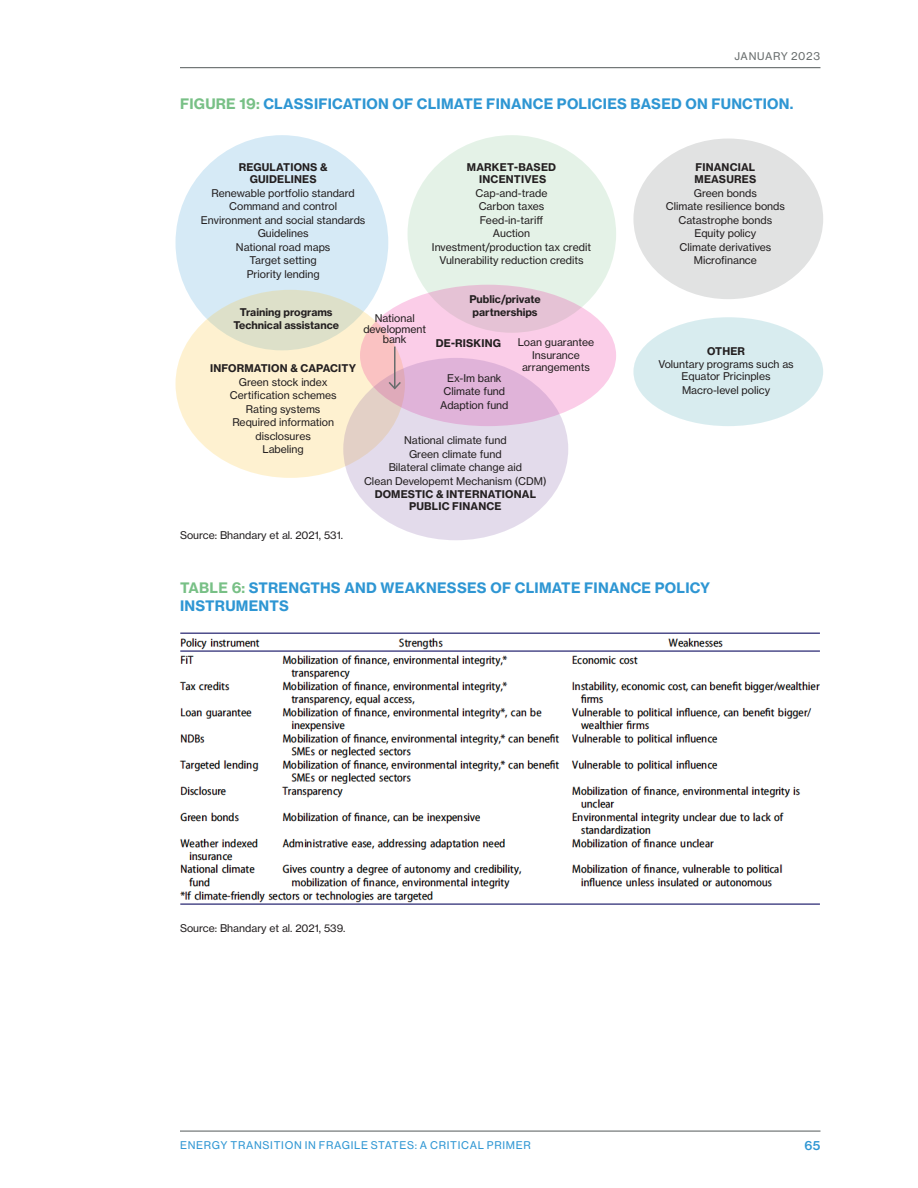
<style>
.page{position:relative;width:918px;height:1188px;background:#fff}
.page>*{position:absolute;margin:0;border:0;box-sizing:border-box;transform-origin:0 0}
.D_head_for_Tables{font:14.25px/18px "N Haas Grotesk TX Pro 75 Bd";letter-spacing:.015em;color:#2e96d3}
.t1{font:12px "N Haas Grotesk TX Pro 65 Md";color:#2e96d3}
.Chart_Body{font:10.5px/12px "N Haas Grotesk TX Pro 55 Rg";color:#231f20;text-align:center}
.Chart_Head{font:10.5px/12px "N Haas Grotesk TX Pro 75 Bd";letter-spacing:.015em;color:#231f20;text-align:center}
.credit{font:10.5px/10.5px "N Haas Grotesk TX Pro 55 Rg";color:#231f20;text-align:center}
.Chart_Body-2{font:10.5px "N Haas Grotesk TX Pro 75 Bd";color:#231f20}
.t2{font:10.5px "N Haas Grotesk TX Pro 55 Rg";letter-spacing:.065em;color:#2e96d3}
.t3{font:10.5px "N Haas Grotesk TX Pro 55 Rg";letter-spacing:.065em;color:#676c6c}
.s1{color:#78c086}
</style>
<div class="page">
<hr style="left:180px;top:67px;width:640px;height:1px;background:#676c6c">
<hr style="left:180px;top:1131px;width:640px;height:1px;background:#676c6c">
<img style="left:179px;top:632px;width:641px;height:273px">
<div style="left:633px;top:139px;width:190px;height:160px;background:#e1e2e2;border-radius:50%"></div>
<div style="left:408px;top:135px;width:208px;height:198px;background:#e4f2e7;border-radius:50%"></div>
<div style="left:175px;top:135px;width:213px;height:215px;background:#d6eaf6;border-radius:50%"></div>
<svg style="left:176px;top:290px;width:229px;height:188px;background:#f6edce"></svg>
<svg style="left:360px;top:285px;width:256px;height:141px;background:#f5c9df"></svg>
<svg style="left:343px;top:358px;width:225px;height:182px;background:#e2cfe2"></svg>
<div style="left:633px;top:317px;width:190px;height:109px;background:#d8ecef;border-radius:50%"></div>
<hr style="left:394px;top:347px;width:2px;height:41px;background:#676c6c">
<svg style="left:387px;top:380px;width:15px;height:11px"></svg>
<p class="t3" style="left:734px;top:50px;width:87px">JANUARY 2023</p>
<h4 class="D_head_for_Tables" style="left:180px;top:94px;width:615px"><span class="s1">FIGURE 19:</span> CLASSIFICATION OF CLIMATE FINANCE POLICIES BASED ON FUNCTION.</h4>
<h6 class="Chart_Head" style="left:239px;top:162px;width:91px">REGULATIONS &amp;<br>GUIDELINES</h6>
<p class="Chart_Body" style="left:212px;top:187px;width:145px">Renewable portfolio standard</p>
<p class="Chart_Body" style="left:229px;top:201px;width:110px">Command and control</p>
<p class="Chart_Body" style="left:201px;top:214px;width:166px">Environment and social standards</p>
<p class="Chart_Body" style="left:258px;top:228px;width:52px">Guidelines</p>
<p class="Chart_Body" style="left:236px;top:241px;width:96px">National road maps</p>
<p class="Chart_Body" style="left:250px;top:255px;width:69px">Target setting</p>
<p class="Chart_Body" style="left:247px;top:268px;width:74px">Priority lending</p>
<h6 class="Chart_Head" style="left:467px;top:162px;width:91px">MARKET-BASED<br>INCENTIVES</h6>
<p class="Chart_Body" style="left:476px;top:187px;width:73px">Cap-and-trade</p>
<p class="Chart_Body" style="left:479px;top:201px;width:67px">Carbon taxes</p>
<p class="Chart_Body" style="left:480px;top:214px;width:65px">Feed-in-tariff</p>
<p class="Chart_Body" style="left:493px;top:228px;width:39px">Auction</p>
<p class="Chart_Body" style="left:432px;top:241px;width:161px">Investment/production tax credit</p>
<p class="Chart_Body" style="left:439px;top:255px;width:146px">Vulnerability reduction credits</p>
<p class="Chart_Body-2" style="left:469px;top:292px;width:73px">Public/private</p>
<p class="Chart_Body-2" style="left:473px;top:306px;width:66px">partnerships</p>
<h6 class="Chart_Head" style="left:436px;top:337px;width:67px">DE-RISKING</h6>
<p class="Chart_Body" style="left:518px;top:336px;width:78px">Loan guarantee</p>
<p class="Chart_Body" style="left:522px;top:349px;width:69px">Insurance arrangements</p>
<p class="Chart_Body" style="left:447px;top:372px;width:56px">Ex-Im bank</p>
<p class="Chart_Body" style="left:444px;top:385px;width:63px">Climate fund</p>
<p class="Chart_Body" style="left:440px;top:399px;width:70px">Adaption fund</p>
<p class="Chart_Body" style="left:404px;top:435px;width:104px">National climate fund</p>
<p class="Chart_Body" style="left:409px;top:448px;width:94px">Green climate fund</p>
<p class="Chart_Body" style="left:389px;top:462px;width:135px">Bilateral climate change aid</p>
<p class="Chart_Body" style="left:364px;top:475px;width:184px">Clean Developemt Mechanism (CDM)</p>
<h6 class="Chart_Head" style="left:375px;top:489px;width:163px">DOMESTIC &amp; INTERNATIONAL<br>PUBLIC FINANCE</h6>
<p class="Chart_Body-2" style="left:240px;top:306px;width:94px">Training programs</p>
<p class="Chart_Body-2" style="left:233px;top:319px;width:107px">Technical assistance</p>
<h6 class="Chart_Head" style="left:210px;top:362px;width:148px">INFORMATION &amp; CAPACITY</h6>
<p class="Chart_Body" style="left:239px;top:376px;width:90px">Green stock index</p>
<p class="Chart_Body" style="left:230px;top:389px;width:108px">Certification schemes</p>
<p class="Chart_Body" style="left:246px;top:403px;width:76px">Rating systems</p>
<p class="Chart_Body" style="left:232px;top:416px;width:103px">Required information</p>
<p class="Chart_Body" style="left:256px;top:430px;width:57px">disclosures</p>
<p class="Chart_Body" style="left:263px;top:443px;width:43px">Labeling</p>
<p class="credit" style="left:363px;top:313px;width:64px">National development bank</p>
<p class="credit" style="left:180px;top:530px;width:165px">Source: Bhandary et al. 2021, 531.</p>
<h6 class="Chart_Head" style="left:695px;top:162px;width:63px;text-align:left">FINANCIAL<br>MEASURES</h6>
<p class="Chart_Body" style="left:694px;top:187px;width:65px">Green bonds</p>
<p class="Chart_Body" style="left:666px;top:201px;width:121px">Climate resilience bonds</p>
<p class="Chart_Body" style="left:679px;top:214px;width:95px">Catastrophe bonds</p>
<p class="Chart_Body" style="left:695px;top:228px;width:63px">Equity policy</p>
<p class="Chart_Body" style="left:679px;top:241px;width:93px">Climate derivatives</p>
<p class="Chart_Body" style="left:694px;top:255px;width:65px">Microfinance</p>
<h6 class="Chart_Head" style="left:707px;top:345px;width:40px">OTHER</h6>
<p class="Chart_Body" style="left:658px;top:359px;width:137px">Voluntary programs such as<br>Equator Pricinples</p>
<p class="Chart_Body" style="left:682px;top:384px;width:90px">Macro-level policy</p>
<h4 class="D_head_for_Tables" style="left:180px;top:579px;width:532px"><span class="s1">TABLE 6:</span> STRENGTHS AND WEAKNESSES OF CLIMATE FINANCE POLICY<br>INSTRUMENTS</h4>
<p class="credit" style="left:180px;top:923px;width:167px">Source: Bhandary et al. 2021, 539.</p>
<p class="t2" style="left:180px;top:1139px;width:352px">ENERGY TRANSITION IN FRAGILE STATES: A CRITICAL PRIMER</p>
<p class="t1" style="left:805px;top:1138px;width:17px">65</p>
</div>
